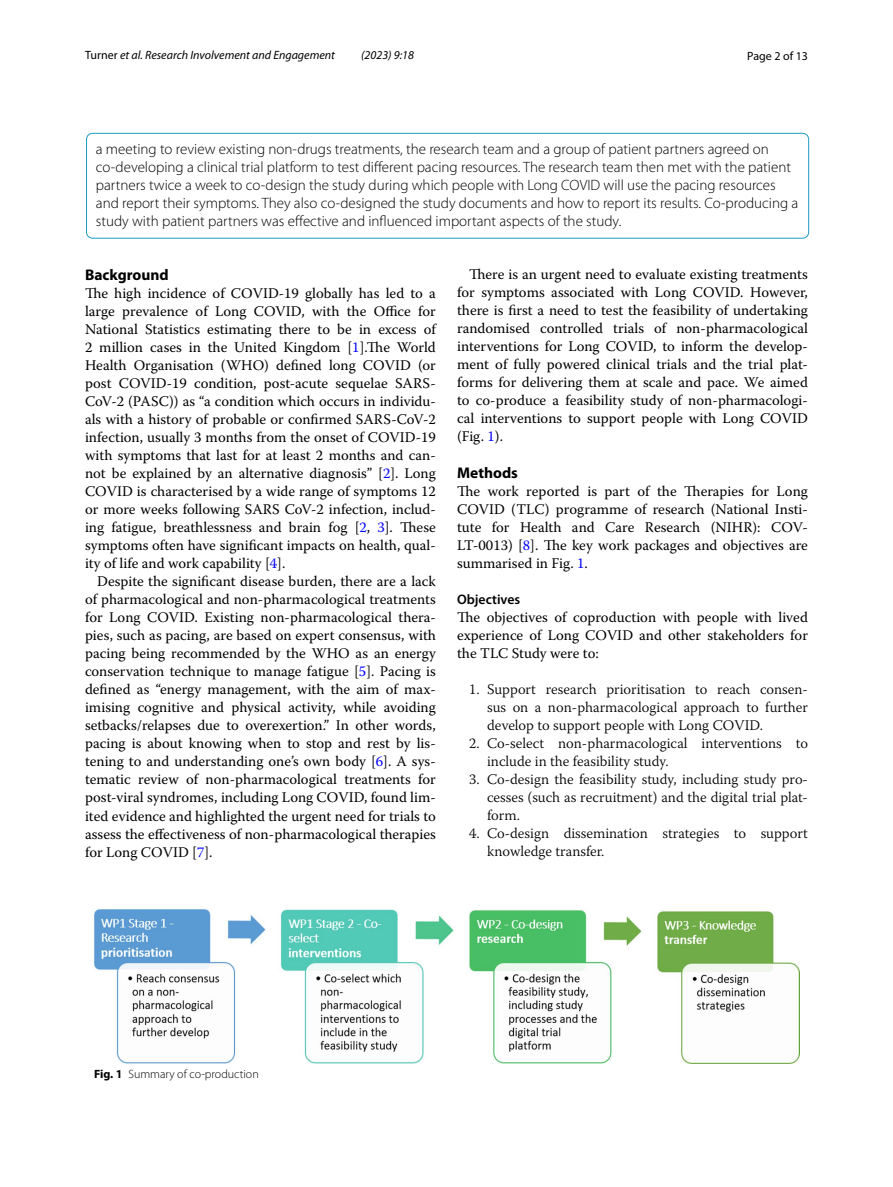
<style>
.page{position:relative;width:893px;height:1187px;background:#fff}
.page>*{position:absolute;margin:0;border:0;box-sizing:border-box;transform-origin:0 0}
.t1{font:700 15.45px "Myriad Pro";color:#000}
.t2{font:300 15px/18px "Myriad Pro";color:#000}
.t3{font:14.7px/18px "Warnock Pro";color:#000;text-align:justify}
.t4{font:300 14.7px/18px "Warnock Pro";color:#000;text-align:justify}
.t5{font:600 13.8px "Myriad Pro";color:#000}
.t6{font:italic 12px "Myriad Pro";color:#000}
.t7{font:300 12px "Myriad Pro";color:#000}
.t8{font:12px "Myriad Pro";color:#000}
.s1{font-style:normal}
.s2{color:#00f}
.s3{font-weight:700}
</style>
<div class="page">
<div style="left:86px;top:133px;width:723px;height:105px;border:1px solid #1e9dc1;border-radius:6px"></div>
<img style="left:94px;top:909px;width:705px;height:153px">
<p class="t6" style="left:85px;top:48px;width:251px"><span class="s1">Turner</span> et al. Research Involvement and Engagement</p>
<p class="t6" style="left:361px;top:48px;width:54px">(2023) 9:18</p>
<p class="t8" style="left:747px;top:48px;width:62px">Page 2 of 13</p>
<p class="t2" style="left:96px;top:140px;width:704px">a meeting to review existing non-drugs treatments, the research team and a group of patient partners agreed on co-developing a clinical trial platform to test different pacing resources. The research team then met with the patient partners twice a week to co-design the study during which people with Long COVID will use the pacing resources and report their symptoms. They also co-designed the study documents and how to report its results. Co-producing a study with patient partners was effective and influenced important aspects of the study.</p>
<p class="t1" style="left:85px;top:265px;width:85px">Background</p>
<p class="t3" style="left:85px;top:284px;width:352px">The high incidence of COVID-19 globally has led to a large prevalence of Long COVID, with the Office for National Statistics estimating there to be in excess of 2 million cases in the United Kingdom [<span class="s2">1</span>].The World Health Organisation (WHO) defined long COVID (or post COVID-19 condition, post-acute sequelae SARS-CoV-2 (PASC)) as “a condition which occurs in individu&shy;als with a history of probable or confirmed SARS-CoV-2 infection, usually 3 months from the onset of COVID-19 with symptoms that last for at least 2 months and can&shy;not be explained by an alternative diagnosis” [<span class="s2">2</span>]. Long COVID is characterised by a wide range of symptoms 12 or more weeks following SARS CoV-2 infection, includ&shy;ing fatigue, breathlessness and brain fog [<span class="s2">2</span>, <span class="s2">3</span>]. These symptoms often have significant impacts on health, qual&shy;ity of life and work capability [<span class="s2">4</span>].</p>
<p class="t3" style="left:85px;top:572px;width:352px;text-indent:12px">Despite the significant disease burden, there are a lack of pharmacological and non-pharmacological treatments for Long COVID. Existing non-pharmacological thera&shy;pies, such as pacing, are based on expert consensus, with pacing being recommended by the WHO as an energy conservation technique to manage fatigue [<span class="s2">5</span>]. Pacing is defined as “energy management, with the aim of max&shy;imising cognitive and physical activity, while avoiding setbacks/relapses due to overexertion.” In other words, pacing is about knowing when to stop and rest by lis&shy;tening to and understanding one’s own body [<span class="s2">6</span>]. A sys&shy;tematic review of non-pharmacological treatments for post-viral syndromes, including Long COVID, found lim&shy;ited evidence and highlighted the urgent need for trials to assess the effectiveness of non-pharmacological therapies for Long COVID [<span class="s2">7</span>].</p>
<p class="t3" style="left:457px;top:265px;width:352px;text-indent:12px">There is an urgent need to evaluate existing treatments for symptoms associated with Long COVID. However, there is first a need to test the feasibility of undertaking randomised controlled trials of non-pharmacological interventions for Long COVID, to inform the develop&shy;ment of fully powered clinical trials and the trial plat&shy;forms for delivering them at scale and pace. We aimed to co-produce a feasibility study of non-pharmacologi&shy;cal interventions to support people with Long COVID (Fig. <span class="s2">1</span>).</p>
<p class="t1" style="left:457px;top:462px;width:62px">Methods</p>
<p class="t3" style="left:457px;top:481px;width:352px">The work reported is part of the Therapies for Long COVID (TLC) programme of research (National Insti&shy;tute for Health and Care Research (NIHR): COV-LT-0013) [<span class="s2">8</span>]. The key work packages and objectives are summarised in Fig. <span class="s2">1</span>.</p>
<p class="t5" style="left:457px;top:590px;width:65px">Objectives</p>
<p class="t3" style="left:457px;top:607px;width:352px">The objectives of coproduction with people with lived experience of Long COVID and other stakeholders for the TLC Study were to:</p>
<p class="t4" style="left:487px;top:680px;width:322px;text-indent:-18px">1. Support research prioritisation to reach consen&shy;sus on a non-pharmacological approach to further develop to support people with Long COVID.</p>
<p class="t4" style="left:487px;top:734px;width:322px;text-indent:-18px">2. Co-select non-pharmacological interventions to include in the feasibility study.</p>
<p class="t4" style="left:487px;top:770px;width:322px;text-indent:-18px">3. Co-design the feasibility study, including study pro&shy;cesses (such as recruitment) and the digital trial plat&shy;form.</p>
<p class="t4" style="left:487px;top:824px;width:322px;text-indent:-18px">4. Co-design dissemination strategies to support knowledge transfer.</p>
<p class="t7" style="left:94px;top:1067px;width:166px"><span class="s3">Fig. 1</span> Summary of co-production</p>
</div>
